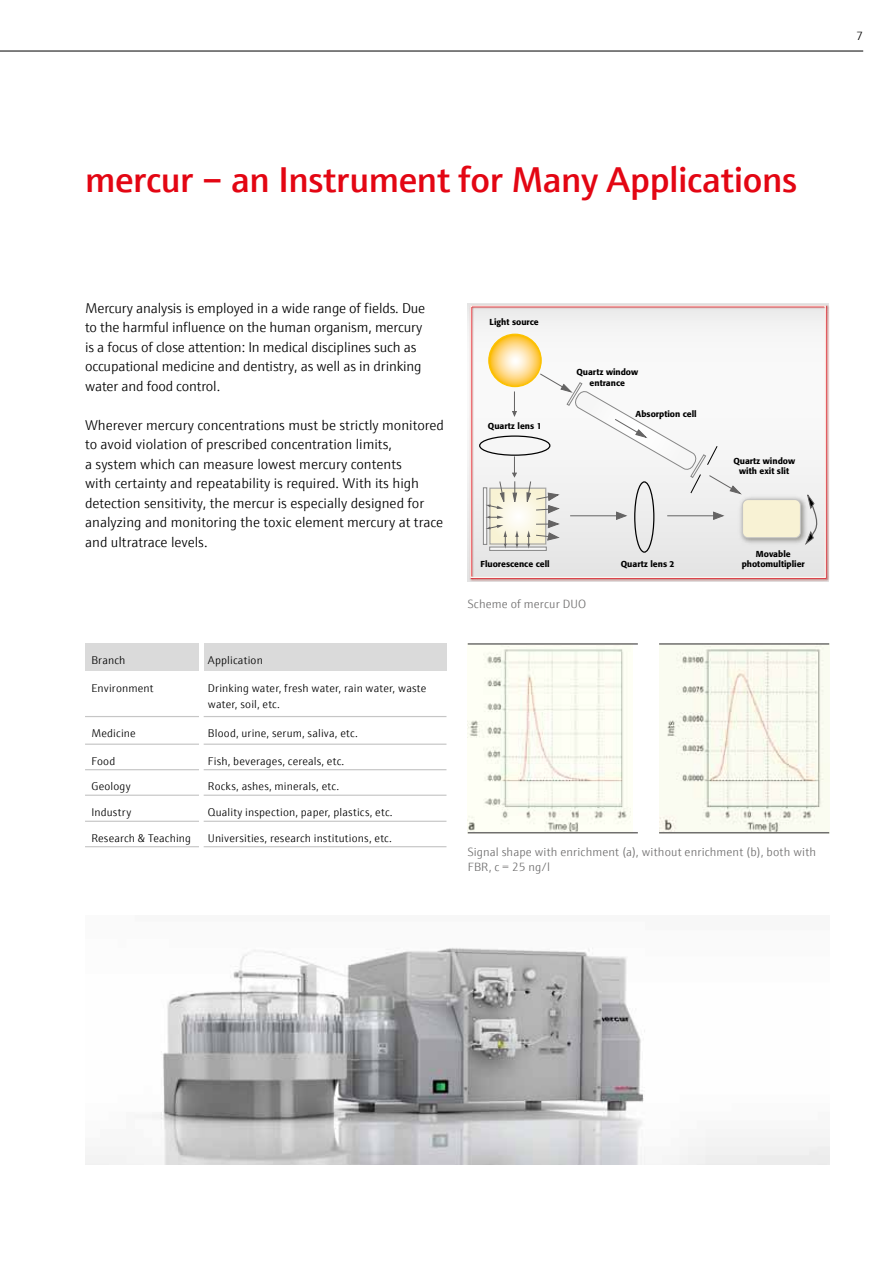
<style>
.page{position:relative;width:893px;height:1263px;background:#fff}
.page>*{position:absolute;margin:0;border:0;box-sizing:border-box;transform-origin:0 0}
.t1{font:600 36px "E+H Sans";letter-spacing:-.01em;color:#e30613}
.t2{font:300 14.25px/19.5px "E+H Sans";color:#000}
.t3{font:300 12px/15px "E+H Sans";letter-spacing:.015em;color:#706f6f}
.t4{font:300 12px "E+H Sans";color:#000}
.t5{font:300 11.25px/16.5px "E+H Sans";letter-spacing:.015em;color:#000}
.t6{font:500 8.55px/10.4px "Formata";color:#000;text-align:center}
</style>
<div class="page">
<img style="left:85px;top:947px;width:744px;height:217px">
<hr style="left:0;top:51px;width:863px;height:1px;background:#000">
<div style="left:85px;top:643px;width:114px;height:28px;background:#dadada"></div>
<div style="left:204px;top:643px;width:242px;height:28px;background:#dadada"></div>
<hr style="left:204px;top:716px;width:242px;height:1px;background:#c6c6c6">
<hr style="left:204px;top:743px;width:242px;height:2px;background:#c6c6c6">
<hr style="left:204px;top:769px;width:242px;height:1px;background:#c6c6c6">
<hr style="left:204px;top:795px;width:242px;height:1px;background:#c6c6c6">
<hr style="left:204px;top:821px;width:242px;height:1px;background:#c6c6c6">
<hr style="left:204px;top:846px;width:242px;height:1px;background:#c6c6c6">
<hr style="left:85px;top:716px;width:114px;height:1px;background:#c6c6c6">
<hr style="left:85px;top:743px;width:114px;height:2px;background:#c6c6c6">
<hr style="left:85px;top:769px;width:114px;height:1px;background:#c6c6c6">
<hr style="left:85px;top:795px;width:114px;height:1px;background:#c6c6c6">
<hr style="left:85px;top:821px;width:114px;height:1px;background:#c6c6c6">
<hr style="left:85px;top:846px;width:114px;height:1px;background:#c6c6c6">
<img style="left:468px;top:645px;width:164px;height:187px">
<img style="left:659px;top:645px;width:170px;height:187px">
<hr style="left:468px;top:643px;width:170px;height:2px;background:#706f6f">
<hr style="left:468px;top:832px;width:170px;height:1px;background:#706f6f">
<hr style="left:659px;top:643px;width:170px;height:2px;background:#706f6f">
<hr style="left:659px;top:832px;width:170px;height:1px;background:#706f6f">
<img style="left:469px;top:304px;width:360px;height:278px">
<div style="left:470px;top:305px;width:356px;height:273px;border:1px solid #fdf4ef"></div>
<svg style="left:526px;top:373px;width:216px;height:176px"></svg>
<p class="t4" style="left:856px;top:27px;width:8px">7</p>
<h1 class="t1" style="left:85px;top:152px;width:714px">mercur – an Instrument for Many Applications</h1>
<p class="t2" style="left:85px;top:297px;width:342px">Mercury analysis is employed in a wide range of fields. Due to the harmful influence on the human organism, mercury is a focus of close attention: In medical disciplines such as occupational medicine and dentistry, as well as in drinking water and food control.</p>
<p class="t2" style="left:85px;top:414px;width:361px">Wherever mercury concentrations must be strictly monitored to avoid violation of prescribed concentration limits,<br>a system which can measure lowest mercury contents<br>with certainty and repeatability is required. With its high detection sensitivity, the mercur is especially designed for analyzing and monitoring the toxic element mercury at trace and ultratrace levels.</p>
<p class="t5" style="left:91px;top:651px;width:36px">Branch</p>
<p class="t5" style="left:208px;top:651px;width:56px">Application</p>
<p class="t5" style="left:91px;top:679px;width:64px">Environment</p>
<p class="t5" style="left:208px;top:679px;width:220px">Drinking water, fresh water, rain water, waste water, soil, etc.</p>
<p class="t5" style="left:91px;top:724px;width:46px">Medicine</p>
<p class="t5" style="left:208px;top:724px;width:151px">Blood, urine, serum, saliva, etc.</p>
<p class="t5" style="left:91px;top:752px;width:25px">Food</p>
<p class="t5" style="left:208px;top:752px;width:138px">Fish, beverages, cereals, etc.</p>
<p class="t5" style="left:91px;top:777px;width:41px">Geology</p>
<p class="t5" style="left:208px;top:777px;width:133px">Rocks, ashes, minerals, etc.</p>
<p class="t5" style="left:91px;top:803px;width:41px">Industry</p>
<p class="t5" style="left:208px;top:803px;width:186px">Quality inspection, paper, plastics, etc.</p>
<p class="t5" style="left:91px;top:829px;width:101px">Research &amp; Teaching</p>
<p class="t5" style="left:208px;top:829px;width:186px">Universities, research institutions, etc.</p>
<p class="t6" style="left:490px;top:316px;width:51px">Light source</p>
<p class="t6" style="left:488px;top:421px;width:55px">Quartz lens 1</p>
<p class="t6" style="left:576px;top:367px;width:63px">Quartz window entrance</p>
<p class="t6" style="left:636px;top:409px;width:63px">Absorption cell</p>
<p class="t6" style="left:733px;top:456px;width:63px">Quartz window with exit slit</p>
<p class="t6" style="left:480px;top:559px;width:71px">Fluorescence cell</p>
<p class="t6" style="left:756px;top:549px;width:36px">Movable</p>
<p class="t6" style="left:621px;top:559px;width:55px">Quartz lens 2</p>
<p class="t6" style="left:742px;top:559px;width:65px">photomultiplier</p>
<p class="t3" style="left:468px;top:595px;width:120px">Scheme of mercur DUO</p>
<p class="t3" style="left:468px;top:844px;width:350px">Signal shape with enrichment (a), without enrichment (b), both with<br>FBR, c = 25 ng/l</p>
</div>
